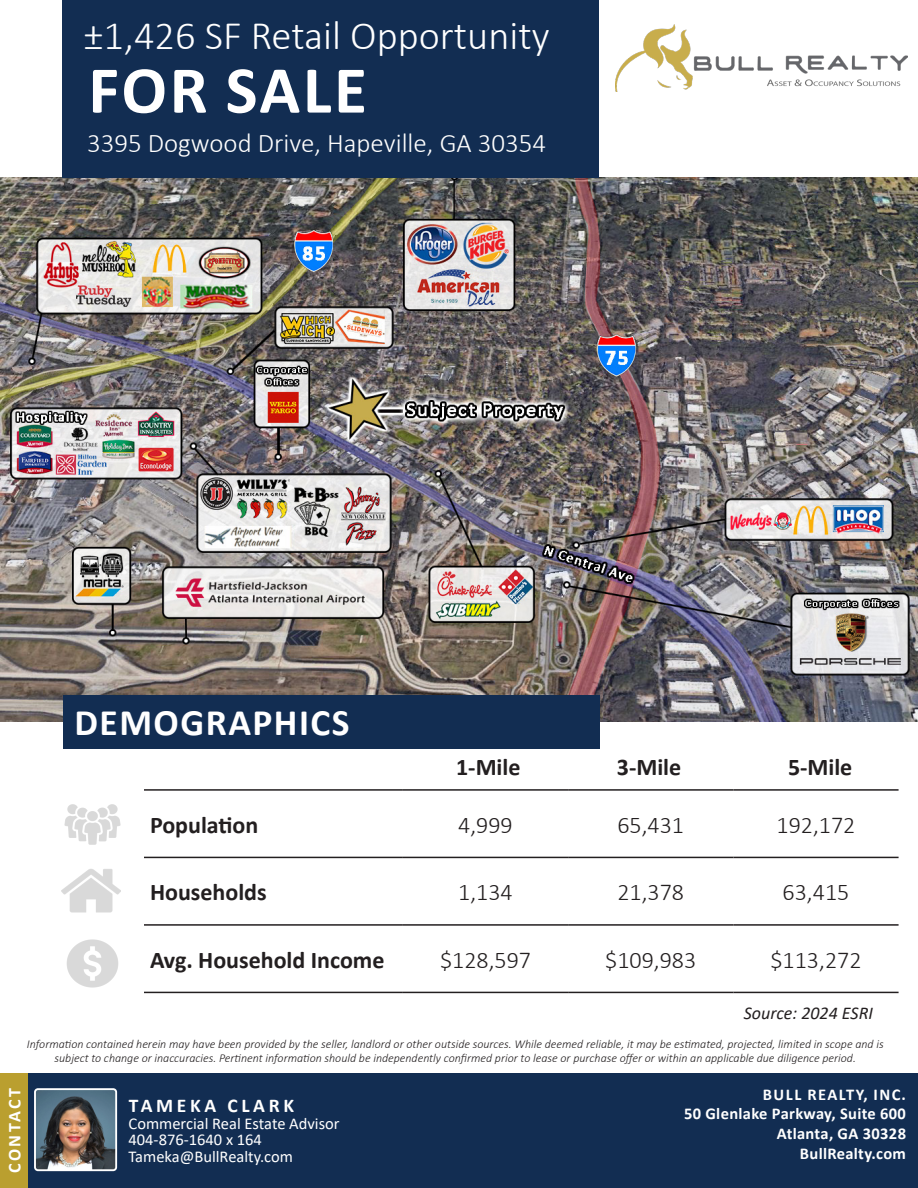
<style>
.page{position:relative;width:918px;height:1188px;background:#fff}
.page>*{position:absolute;margin:0;border:0;box-sizing:border-box;transform-origin:0 0}
.t1{font:700 67.5px "Calibri";letter-spacing:.04em;color:#fff}
.t2{font:300 40.5px "Calibri";color:#fff}
.t3{font:700 37.5px "Calibri";letter-spacing:.04em;color:#fff}
.t4{font:300 27px "Calibri";color:#fff}
.t5{font:300 24px "Calibri";color:#231f20}
.t6{font:700 24px "Calibri";color:#231f20}
.t7{font:700 19.5px "Calibri";letter-spacing:.19em;color:#fff}
.t8{font:italic 18px "Calibri";color:#231f20}
.t9{font:700 18px "Calibri";letter-spacing:.135em;color:#fff}
.t10{font:16.5px "Calibri";color:#fff}
.t11{font:700 16.5px "Calibri";letter-spacing:.02em;color:#fff}
.t12{font:700 16.5px "Calibri";letter-spacing:.09em;color:#fff}
.t13{font:italic 300 12px "Calibri";color:#231f20}
</style>
<div class="page">
<img style="left:616px;top:24px;width:291px;height:68px">
<img style="left:0;top:178px;width:918px;height:544px">
<div style="left:64px;top:695px;width:536px;height:54px;background:#122d52"></div>
<img style="left:64px;top:804px;width:57px;height:41px">
<img style="left:62px;top:869px;width:58px;height:44px">
<img style="left:66px;top:939px;width:53px;height:49px">
<hr style="left:144px;top:789px;width:259px;height:2px;background:#231f20">
<hr style="left:403px;top:789px;width:165px;height:2px;background:#231f20">
<hr style="left:568px;top:789px;width:165px;height:2px;background:#231f20">
<hr style="left:733px;top:789px;width:166px;height:2px;background:#231f20">
<hr style="left:144px;top:857px;width:259px;height:1px;background:#231f20">
<hr style="left:403px;top:857px;width:165px;height:1px;background:#231f20">
<hr style="left:568px;top:857px;width:165px;height:1px;background:#231f20">
<hr style="left:733px;top:857px;width:166px;height:1px;background:#231f20">
<hr style="left:144px;top:924px;width:259px;height:2px;background:#231f20">
<hr style="left:403px;top:924px;width:165px;height:2px;background:#231f20">
<hr style="left:568px;top:924px;width:165px;height:2px;background:#231f20">
<hr style="left:733px;top:924px;width:166px;height:2px;background:#231f20">
<hr style="left:144px;top:992px;width:259px;height:1px;background:#231f20">
<hr style="left:403px;top:992px;width:165px;height:1px;background:#231f20">
<hr style="left:568px;top:992px;width:165px;height:1px;background:#231f20">
<hr style="left:733px;top:992px;width:166px;height:1px;background:#231f20">
<div style="left:0;top:1073px;width:918px;height:115px;background:#122d52"></div>
<div style="left:0;top:1073px;width:28px;height:115px;background:#ba9f2f"></div>
<img style="left:37px;top:1091px;width:77px;height:77px">
<div style="left:34px;top:1088px;width:83px;height:83px;border:2px solid #fff;border-radius:3px"></div>
<div style="left:62px;top:0;width:536px;height:178px;background:#122d52"></div>
<p class="t2" style="left:83px;top:10px;width:468px">±1,426 SF Retail Opportunity</p>
<p class="t1" style="left:88px;top:42px;width:280px">FOR SALE</p>
<p class="t4" style="left:87px;top:126px;width:461px">3395 Dogwood Drive, Hapeville, GA 30354</p>
<p class="t3" style="left:75px;top:696px;width:277px">DEMOGRAPHICS</p>
<p class="t6" style="left:456px;top:750px;width:66px">1-Mile</p>
<p class="t6" style="left:617px;top:750px;width:66px">3-Mile</p>
<p class="t6" style="left:788px;top:750px;width:66px">5-Mile</p>
<p class="t6" style="left:150px;top:808px;width:110px">Population</p>
<p class="t5" style="left:458px;top:810px;width:56px">4,999</p>
<p class="t5" style="left:617px;top:810px;width:68px">65,431</p>
<p class="t5" style="left:777px;top:810px;width:80px">192,172</p>
<p class="t6" style="left:150px;top:875px;width:118px">Households</p>
<p class="t5" style="left:458px;top:877px;width:56px">1,134</p>
<p class="t5" style="left:617px;top:877px;width:68px">21,378</p>
<p class="t5" style="left:783px;top:877px;width:68px">63,415</p>
<p class="t6" style="left:150px;top:943px;width:236px">Avg. Household Income</p>
<p class="t5" style="left:440px;top:945px;width:93px">$128,597</p>
<p class="t5" style="left:605px;top:945px;width:93px">$109,983</p>
<p class="t5" style="left:770px;top:945px;width:93px">$113,272</p>
<p class="t8" style="left:744px;top:1000px;width:131px">Source: 2024 ESRI</p>
<p class="t13" style="left:27px;top:1036px;width:858px">Information contained herein may have been provided by the seller, landlord or other outside sources. While deemed reliable, it may be estimated, projected, limited in scope and is</p>
<p class="t13" style="left:55px;top:1051px;width:803px">subject to change or inaccuracies. Pertinent information should be independently confirmed prior to lease or purchase offer or within an applicable due diligence period.</p>
<p class="t12" style="left:763px;top:1082px;width:145px">BULL REALTY, INC.</p>
<p class="t11" style="left:684px;top:1102px;width:223px">50 Glenlake Parkway, Suite 600</p>
<p class="t11" style="left:777px;top:1122px;width:131px">Atlanta, GA 30328</p>
<p class="t11" style="left:800px;top:1142px;width:108px">BullRealty.com</p>
<p class="t9" style="left:2px;top:1173px;width:87px;rotate:-90deg">CONTACT</p>
<p class="t7" style="left:129px;top:1092px;width:167px">TAMEKA CLARK</p>
<p class="t10" style="left:129px;top:1112px;width:213px">Commercial Real Estate Advisor</p>
<p class="t10" style="left:129px;top:1128px;width:135px">404-876-1640 x 164</p>
<p class="t10" style="left:129px;top:1145px;width:166px">Tameka@BullRealty.com</p>
</div>
